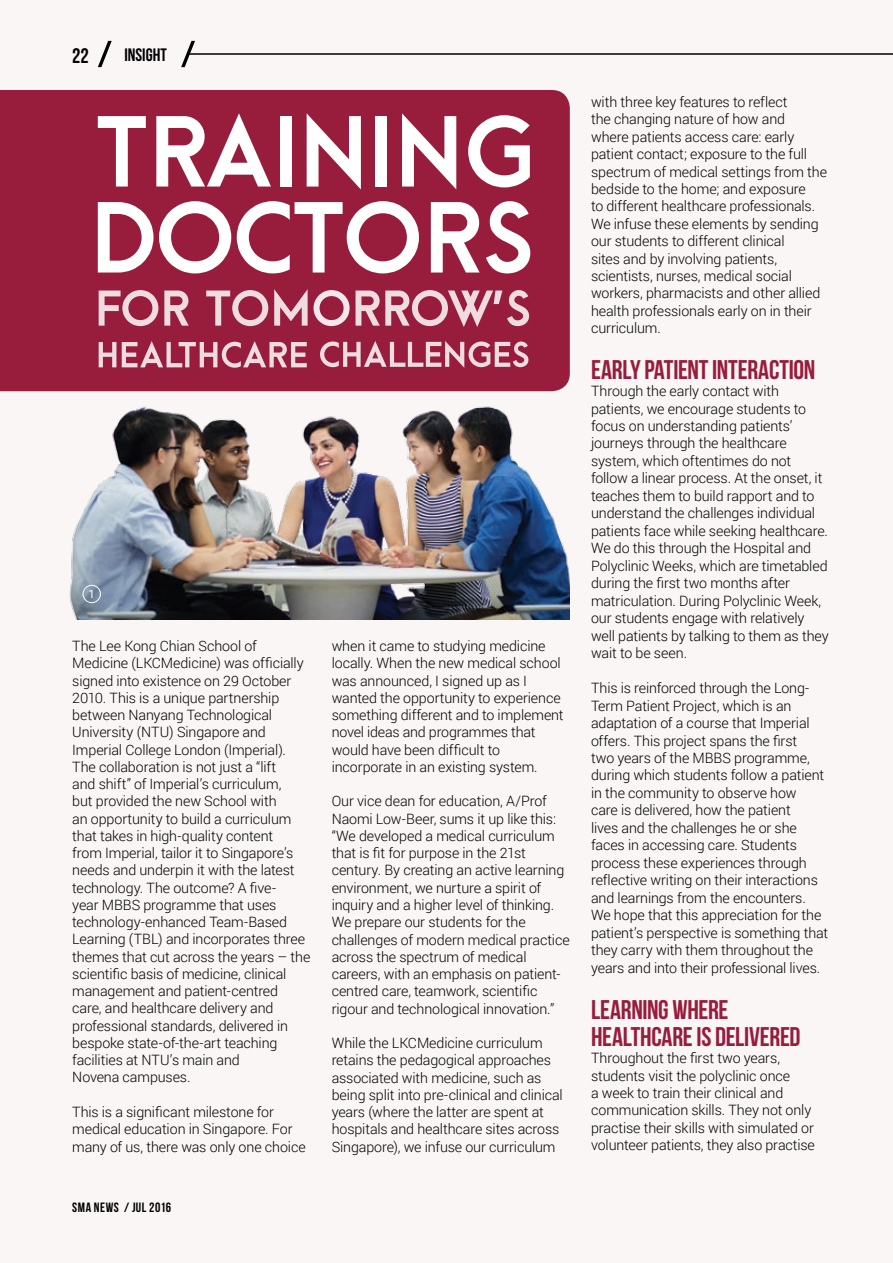
<style>
.page{position:relative;width:893px;height:1263px;background:#fff}
.page>*{position:absolute;margin:0;border:0;box-sizing:border-box;transform-origin:0 0}
.t1{font:700 27px/27px "Bebas Neue";letter-spacing:-.01em;color:#981c3c}
.t2{font:21px "Bebas Neue";color:#000}
.t3{font:18px "Bebas Neue";color:#000}
.t4{font:300 14.25px/17.2px "Roboto";letter-spacing:-.01em;color:#000}
.t5{font:700 13.5px "Bebas Neue";letter-spacing:.04em;color:#000}
.t6{font:11.4px "Roboto";color:#fff}
.s1{font-weight:400}
</style>
<div class="page">
<svg style="left:0;top:40px;width:893px;height:580px;fill:#faf6f6"></svg>
<h2 class="t2" style="left:72px;top:44px;width:18px">22</h2>
<p class="t3" style="left:124px;top:45px;width:44px">INSIGHT</p>
<p class="t6" style="left:89px;top:586px;width:8px">1</p>
<p class="t4" style="left:72px;top:637px;width:240px">The Lee Kong Chian School of Medicine (LKCMedicine) was officially signed into existence on 29 October 2010. This is a unique partnership between Nanyang Technological University (NTU) Singapore and Imperial College London (Imperial).<br>The collaboration is not just a “lift<br>and shift” of Imperial’s curriculum,<br>but provided the new School with<br>an opportunity to build a curriculum that takes in high-quality content<br>from Imperial, tailor it to Singapore’s needs and underpin it with the latest technology. The outcome? A five-<br>year MBBS programme that uses technology-enhanced Team-Based Learning (TBL) and incorporates three themes that cut across the years – the scientific basis of medicine, clinical management and patient-centred care, and healthcare delivery and professional standards, delivered in bespoke state-of-the-art teaching facilities at NTU’s main and<br>Novena campuses.</p>
<p class="t4" style="left:72px;top:1103px;width:235px">This is a significant milestone for medical education in Singapore. For many of us, there was only one choice</p>
<p class="t5" style="left:72px;top:1200px;width:100px">SMA NEWS / <span class="s1">jul 2016</span></p>
<p class="t4" style="left:332px;top:637px;width:234px">when it came to studying medicine locally. When the new medical school was announced, I signed up as I wanted the opportunity to experience something different and to implement novel ideas and programmes that would have been difficult to incorporate in an existing system.</p>
<p class="t4" style="left:332px;top:792px;width:240px">Our vice dean for education, A/Prof Naomi Low-Beer, sums it up like this: “We developed a medical curriculum that is fit for purpose in the 21st century. By creating an active learning environment, we nurture a spirit of inquiry and a higher level of thinking.<br>We prepare our students for the challenges of modern medical practice across the spectrum of medical careers, with an emphasis on patient&shy;centred care, teamwork, scientific rigour and technological innovation.”</p>
<p class="t4" style="left:332px;top:1034px;width:233px">While the LKCMedicine curriculum retains the pedagogical approaches associated with medicine, such as being split into pre-clinical and clinical years (where the latter are spent at hospitals and healthcare sites across Singapore), we infuse our curriculum</p>
<p class="t4" style="left:591px;top:93px;width:237px">with three key features to reflect<br>the changing nature of how and<br>where patients access care: early patient contact; exposure to the full spectrum of medical settings from the bedside to the home; and exposure<br>to different healthcare professionals.<br>We infuse these elements by sending our students to different clinical<br>sites and by involving patients, scientists, nurses, medical social workers, pharmacists and other allied health professionals early on in their curriculum.</p>
<h1 class="t1" style="left:591px;top:355px;width:226px">EARLY PATIENT INTERACTION</h1>
<p class="t4" style="left:591px;top:382px;width:239px">Through the early contact with patients, we encourage students to focus on understanding patients’ journeys through the healthcare system, which oftentimes do not follow a linear process. At the onset, it teaches them to build rapport and to understand the challenges individual patients face while seeking healthcare.<br>We do this through the Hospital and Polyclinic Weeks, which are timetabled during the first two months after matriculation. During Polyclinic Week, our students engage with relatively well patients by talking to them as they wait to be seen.</p>
<p class="t4" style="left:591px;top:679px;width:239px">This is reinforced through the Long-Term Patient Project, which is an adaptation of a course that Imperial offers. This project spans the first<br>two years of the MBBS programme, during which students follow a patient in the community to observe how<br>care is delivered, how the patient<br>lives and the challenges he or she faces in accessing care. Students process these experiences through reflective writing on their interactions and learnings from the encounters.<br>We hope that this appreciation for the patient’s perspective is something that they carry with them throughout the years and into their professional lives.</p>
<h1 class="t1" style="left:591px;top:995px;width:211px">LEARNING WHERE<br>HEALTHCARE IS DELIVERED</h1>
<p class="t4" style="left:591px;top:1049px;width:225px">Throughout the first two years, students visit the polyclinic once<br>a week to train their clinical and communication skills. They not only practise their skills with simulated or volunteer patients, they also practise</p>
</div>
